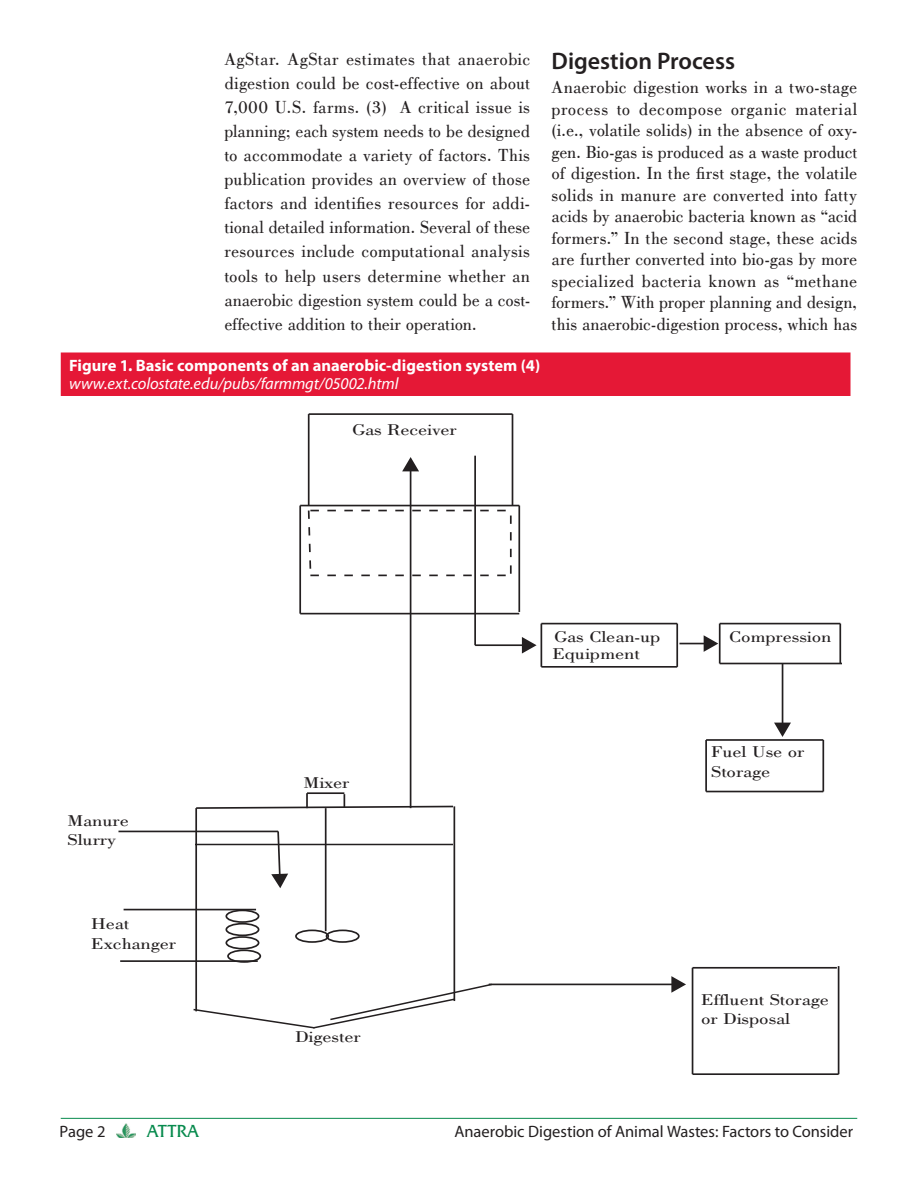
<style>
.page{position:relative;width:918px;height:1188px;background:#fff}
.page>*{position:absolute;margin:0;border:0;box-sizing:border-box;transform-origin:0 0}
.t1{font:600 24px "Myriad Pro";color:#231f20}
.t2{font:18px/24.2px "Bodoni";letter-spacing:.005em;color:#231f20;text-align:justify}
.t3{font:18px "Friz Quadrata IT Cby BT";letter-spacing:-.01em;color:#078a4d}
.t4{font:16.5px "Myriad Pro";letter-spacing:-.005em;color:#231f20}
.t5{font:700 16.5px "Myriad Pro";color:#fff}
.t6{font:italic 16.5px "Myriad Pro";letter-spacing:-.005em;color:#fff}
.t7{font:16.05px/19.4px "Bodoni";color:#231f20;scale:1.27 1}
</style>
<div class="page">
<img style="left:116px;top:1123px;width:20px;height:14px">
<hr style="left:61px;top:1118px;width:796px;height:1px;background:#078a4d">
<svg style="left:118px;top:413px;width:724px;height:662px"></svg>
<div style="left:62px;top:353px;width:788px;height:42px;background:#e51836"></div>
<div style="left:61px;top:353px;width:790px;height:43px;border:1px solid #e51836"></div>
<hr style="left:195px;top:844px;width:258px;height:1px;background:#231f20">
<p class="t2" style="left:224px;top:47px;width:307px">AgStar. AgStar estimates that anaerobic digestion could be cost-effective on about 7,000 U.S. farms. (3) A critical issue is planning; each system needs to be designed to accommodate a variety of factors. This publication provides an overview of those factors and identifies resources for addi&shy;tional detailed information. Several of these resources include computational analysis tools to help users determine whether an anaerobic digestion system could be a cost&shy;effective addition to their operation.</p>
<h1 class="t1" style="left:552px;top:47px;width:185px">Digestion Process</h1>
<p class="t2" style="left:552px;top:77px;width:307px;line-height:21.5px">Anaerobic digestion works in a two-stage process to decompose organic material (i.e., volatile solids) in the absence of oxy&shy;gen. Bio-gas is produced as a waste product of digestion. In the first stage, the volatile solids in manure are converted into fatty acids by anaerobic bacteria known as “acid formers.” In the second stage, these acids are further converted into bio-gas by more specialized bacteria known as “methane formers.” With proper planning and design, this anaerobic-digestion process, which has</p>
<p class="t5" style="left:69px;top:357px;width:473px">Figure 1. Basic components of an anaerobic-digestion system (4)</p>
<p class="t6" style="left:69px;top:375px;width:331px">www.ext.colostate.edu/pubs/farmmgt/05002.html</p>
<p class="t7" style="left:68px;top:811px;width:50px">Manure<br>Slurry</p>
<p class="t7" style="left:91px;top:915px;width:68px">Heat<br>Exchanger</p>
<p class="t7" style="left:352px;top:420px;width:84px">Gas Receiver</p>
<p class="t7" style="left:304px;top:773px;width:38px">Mixer</p>
<p class="t7" style="left:295px;top:1027px;width:53px">Digester</p>
<p class="t7" style="left:552px;top:628px;width:87px;line-height:17.5px">Gas Clean-up<br>Equipment</p>
<p class="t7" style="left:729px;top:627px;width:82px">Compression</p>
<p class="t7" style="left:711px;top:742px;width:75px">Fuel Use or<br>Storage</p>
<p class="t7" style="left:701px;top:990px;width:102px">Effluent Storage</p>
<p class="t7" style="left:701px;top:1009px;width:72px">or Disposal</p>
<p class="t4" style="left:60px;top:1123px;width:47px">Page 2</p>
<p class="t3" style="left:147px;top:1120px;width:53px">ATTRA</p>
<p class="t4" style="left:454px;top:1123px;width:400px">Anaerobic Digestion of Animal Wastes: Factors to Consider</p>
</div>
